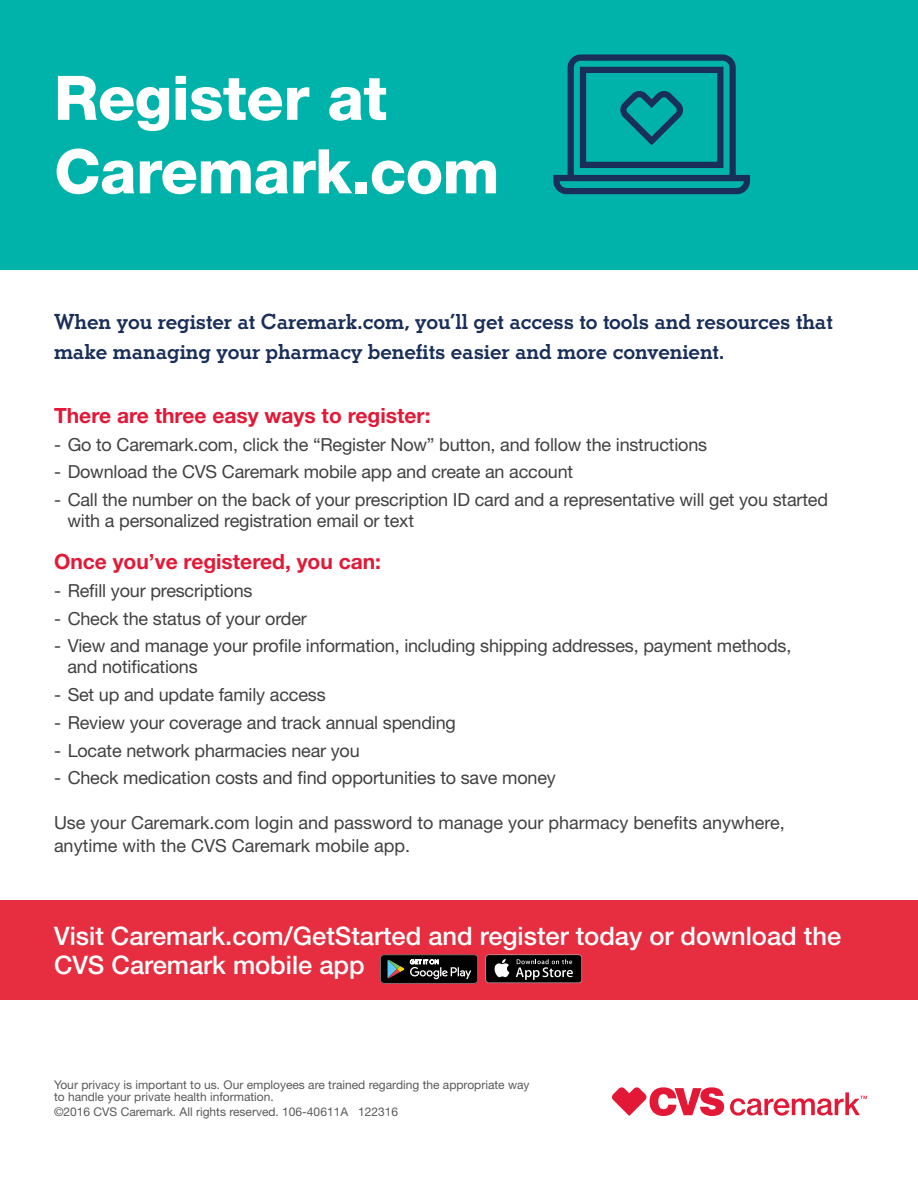
<style>
.page{position:relative;width:918px;height:1188px;background:#fff}
.page>*{position:absolute;margin:0;border:0;box-sizing:border-box;transform-origin:0 0}
.t1{font:800 61.5px/73.5px "Helvetica Neue LT Std";letter-spacing:-.01em;color:#fff}
.t2{font:500 25.5px/30px "Helvetica Neue LT Std";color:#fff}
.t3{font:700 21px/30px "Stymie BT";letter-spacing:-.005em;color:#192e58}
.t4{font:700 21px "Helvetica Neue LT Std";color:#e31837}
.t5{font:18px/21px "Helvetica Neue LT Std";letter-spacing:-.01em;color:#414042}
.t6{font:12px/12px "Helvetica Neue LT Std";color:#58595b}
</style>
<div class="page">
<div style="left:0;top:0;width:918px;height:269px;background:#00b3aa"></div>
<svg style="left:612px;top:1087px;width:255px;height:29px"></svg>
<div style="left:0;top:901px;width:918px;height:99px;background:#e62e40"></div>
<svg style="left:380px;top:955px;width:98px;height:29px;background:#2f2e2d"></svg>
<svg style="left:485px;top:954px;width:97px;height:29px"></svg>
<div style="left:486px;top:955px;width:95px;height:27px;background:#000;border-radius:3px"></div>
<svg style="left:494px;top:959px;width:15px;height:18px"></svg>
<svg style="left:516px;top:959px;width:57px;height:21px"></svg>
<svg style="left:553px;top:54px;width:197px;height:140px"></svg>
<h1 class="t1" style="left:54px;top:61px;width:447px">Register at<br>Caremark.com</h1>
<p class="t3" style="left:54px;top:306px;width:780px">When you register at Caremark.com, you’ll get access to tools and resources that make managing your pharmacy benefits easier and more convenient.</p>
<p class="t4" style="left:54px;top:402px;width:378px">There are three easy ways to register:</p>
<p class="t5" style="left:54px;top:433px;width:655px">- Go to Caremark.com, click the “Register Now” button, and follow the instructions</p>
<p class="t5" style="left:54px;top:461px;width:521px">- Download the CVS Caremark mobile app and create an account</p>
<p class="t5" style="left:68px;top:489px;width:762px;text-indent:-14px">- Call the number on the back of your prescription ID card and a representative will get you started with a personalized registration email or text</p>
<p class="t4" style="left:54px;top:549px;width:329px">Once you’ve registered, you can:</p>
<p class="t5" style="left:54px;top:580px;width:200px">- Refill your prescriptions</p>
<p class="t5" style="left:54px;top:607px;width:254px">- Check the status of your order</p>
<p class="t5" style="left:68px;top:635px;width:725px;text-indent:-14px">- View and manage your profile information, including shipping addresses, payment methods, and notifications</p>
<p class="t5" style="left:54px;top:684px;width:273px">- Set up and update family access</p>
<p class="t5" style="left:54px;top:712px;width:403px">- Review your coverage and track annual spending</p>
<p class="t5" style="left:54px;top:739px;width:307px">- Locate network pharmacies near you</p>
<p class="t5" style="left:54px;top:767px;width:503px">- Check medication costs and find opportunities to save money</p>
<p class="t5" style="left:54px;top:811px;width:732px;line-height:22.5px">Use your Caremark.com login and password to manage your pharmacy benefits anywhere, anytime with the CVS Caremark mobile app.</p>
<h2 class="t2" style="left:54px;top:920px;width:789px">Visit Caremark.com/GetStarted and register today or download the<br>CVS Caremark mobile app</h2>
<p class="t6" style="left:54px;top:1079px;width:477px">Your privacy is important to us. Our employees are trained regarding the appropriate way to handle your private health information.</p>
<p class="t6" style="left:54px;top:1106px;width:346px">©2016 CVS Caremark. All rights reserved. 106-40611A 122316</p>
</div>
